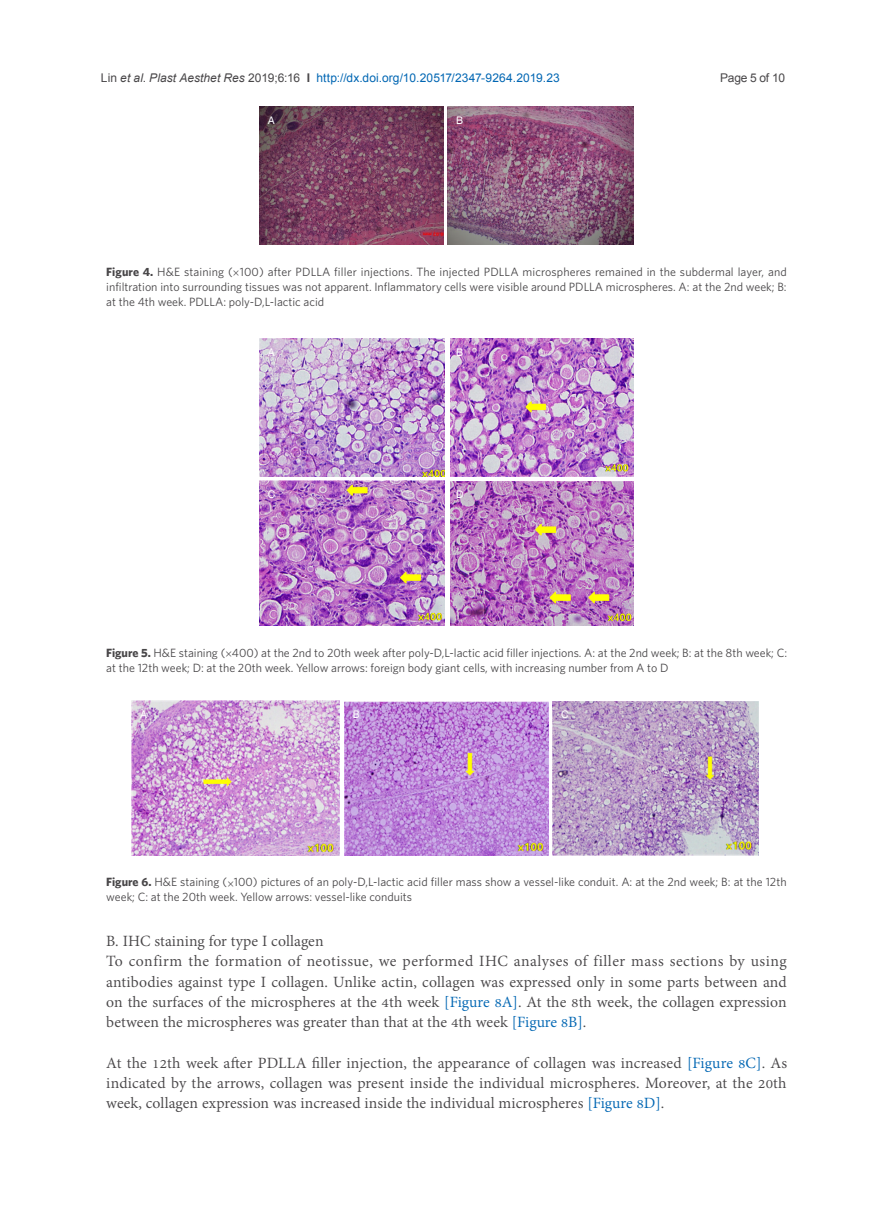
<style>
.page{position:relative;width:893px;height:1212px;background:#fff}
.page>*{position:absolute;margin:0;border:0;box-sizing:border-box;transform-origin:0 0}
.t1{font:19.2px/20.2px "Adobe Thai";letter-spacing:.005em;color:#484648}
.t2{font:12px/15px "Whitney";color:#484648}
.t3{font:12px "Arial";letter-spacing:.01em;color:#0166b3}
.t4{font:12px "Arial";letter-spacing:-.025em;color:#484648}
.t5{font:10.5px "Helvetica";color:#fff}
.s1{color:#484648}
.s2{font-style:italic;color:#484648}
.s3{font-weight:700;color:#484648}
.s4{font-weight:700}
.s5{color:#0166b3}
</style>
<div class="page">
<img style="left:259px;top:107px;width:185px;height:138px">
<img style="left:448px;top:106px;width:186px;height:139px">
<img style="left:259px;top:338px;width:186px;height:138px">
<img style="left:450px;top:338px;width:184px;height:138px">
<img style="left:259px;top:480px;width:186px;height:145px">
<img style="left:450px;top:482px;width:184px;height:143px">
<img style="left:344px;top:701px;width:205px;height:154px">
<img style="left:553px;top:701px;width:205px;height:155px">
<img style="left:132px;top:701px;width:208px;height:154px">
<p class="t3" style="left:101px;top:69px;width:460px"><span class="s1">Lin</span> <span class="s2">et al</span><span class="s1">.</span> <span class="s2">Plast Aesthet Res</span> <span class="s1">2019;6:16</span> <span class="s3">I</span> http://dx.doi.org/10.20517/2347-9264.2019.23</p>
<p class="t4" style="left:720px;top:69px;width:66px">Page 5 of 10</p>
<p class="t5" style="left:268px;top:114px;width:9px">A</p>
<p class="t5" style="left:456px;top:114px;width:9px">B</p>
<p class="t2" style="left:106px;top:264px;width:682px;text-align:justify"><span class="s4">Figure 4.</span> H&amp;E staining ( 100) after PDLLA filler injections. The injected PDLLA microspheres remained in the subdermal layer, and infiltration into surrounding tissues was not apparent. Inflammatory cells were visible around PDLLA microspheres. A: at the 2nd week; B: at the 4th week. PDLLA: poly-D,L-lactic acid</p>
<p class="t5" style="left:268px;top:346px;width:9px">A</p>
<p class="t5" style="left:456px;top:346px;width:9px">B</p>
<p class="t5" style="left:268px;top:488px;width:9px">C</p>
<p class="t5" style="left:456px;top:488px;width:9px">D</p>
<p class="t2" style="left:106px;top:645px;width:682px"><span class="s4">Figure 5.</span> H&amp;E staining ( 400) at the 2nd to 20th week after poly-D,L-lactic acid filler injections. A: at the 2nd week; B: at the 8th week; C: at the 12th week; D: at the 20th week. Yellow arrows: foreign body giant cells, with increasing number from A to D</p>
<p class="t5" style="left:140px;top:708px;width:9px">A</p>
<p class="t5" style="left:353px;top:708px;width:9px">B</p>
<p class="t5" style="left:561px;top:708px;width:9px">C</p>
<p class="t2" style="left:106px;top:874px;width:682px"><span class="s4">Figure 6.</span> H&amp;E staining ( 100) pictures of an poly-D,L-lactic acid filler mass show a vessel-like conduit. A: at the 2nd week; B: at the 12th week; C: at the 20th week. Yellow arrows: vessel-like conduits</p>
<p class="t1" style="left:106px;top:929px;width:682px">B. IHC staining for type I collagen<br>To confirm the formation of neotissue, we performed IHC analyses of filler mass sections by using antibodies against type I collagen. Unlike actin, collagen was expressed only in some parts between and on the surfaces of the microspheres at the 4th week <span class="s5">[Figure 8A]</span>. At the 8th week, the collagen expression between the microspheres was greater than that at the 4th week <span class="s5">[Figure 8B]</span>.</p>
<p class="t1" style="left:106px;top:1051px;width:682px;text-align:justify">At the 12th week after PDLLA filler injection, the appearance of collagen was increased <span class="s5">[Figure 8C]</span>. As indicated by the arrows, collagen was present inside the individual microspheres. Moreover, at the 20th week, collagen expression was increased inside the individual microspheres <span class="s5">[Figure 8D]</span>.</p>
</div>
